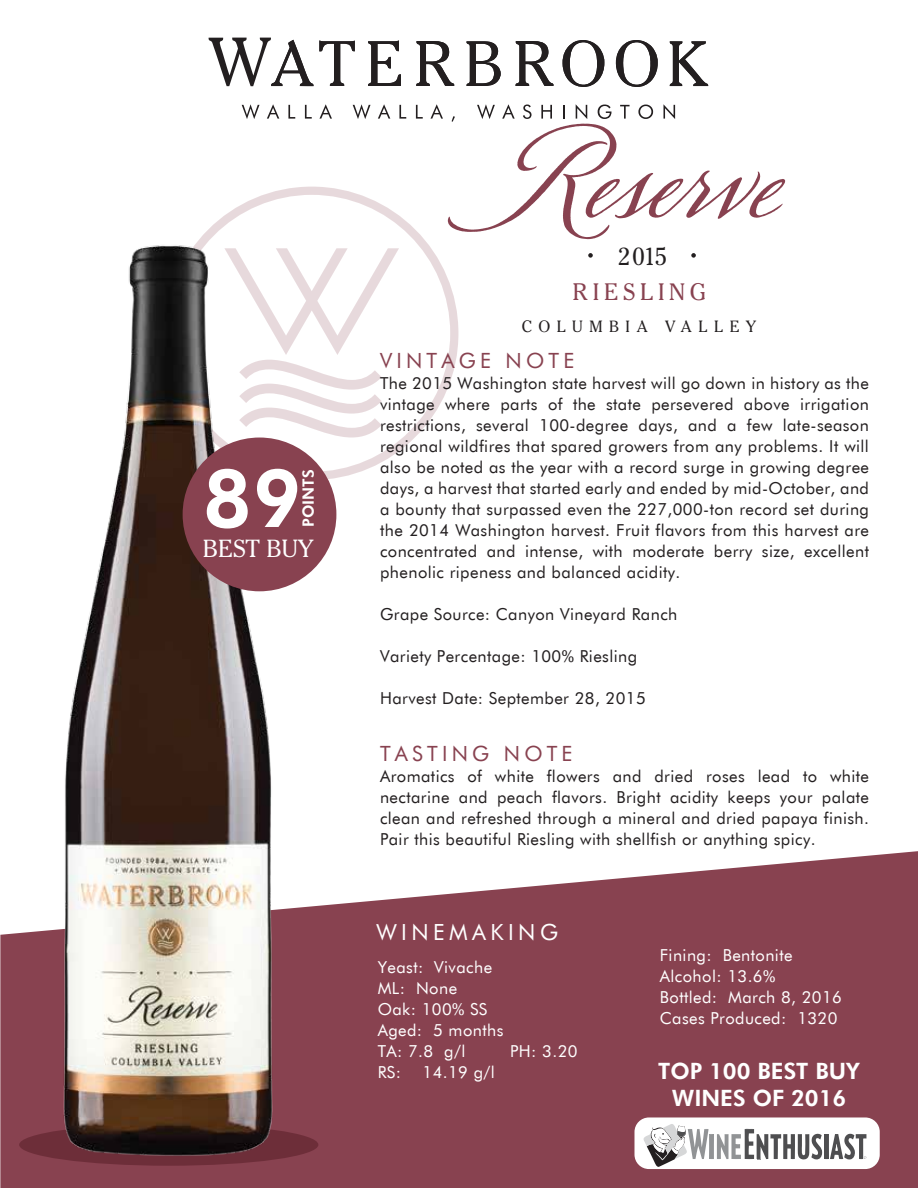
<style>
.page{position:relative;width:918px;height:1188px;background:#fff}
.page>*{position:absolute;margin:0;border:0;box-sizing:border-box;transform-origin:0 0}
.t1{font:800 80.7px "Futura BT";color:#fff}
.t2{font:24.9px "Cheltenham ITCBQ";letter-spacing:.02em;color:#fff}
.t3{font:24.6px "Cheltenham ITCBQ";color:#231f20}
.t4{font:23.85px "Cheltenham ITCBQ";letter-spacing:.2em;color:#884250}
.t5{font:800 22.5px/27px "Futura BT";color:#fff;text-align:center}
.t6{font:22.2px "Futura BT";letter-spacing:.2em;color:#fff}
.t7{font:21px "Futura BT";letter-spacing:.2em;color:#884250}
.t8{font:16.5px/21px "Futura BT";letter-spacing:.025em;color:#231f20;text-align:justify}
.t9{font:16.5px/21px "Futura BT";letter-spacing:.025em;color:#fff}
.t10{font:16.35px "Cheltenham ITCBQ";letter-spacing:.41em;color:#231f20}
.t11{font:800 15.6px "Futura BT";color:#fff}
</style>
<div class="page">
<svg style="left:0;top:851px;width:918px;height:337px;background:#945562"></svg>
<svg style="left:202px;top:187px;width:256px;height:293px"></svg>
<div style="left:24px;top:1108px;width:289px;height:58px;background:#884250;border-radius:50%"></div>
<div style="left:19px;top:1124px;width:299px;height:42px;background:#6d2e39;border-radius:50%"></div>
<img style="left:53px;top:236px;width:232px;height:933px">
<svg style="left:691px;top:253px;width:5px;height:5px"></svg>
<svg style="left:588px;top:253px;width:5px;height:5px"></svg>
<svg style="left:209px;top:38px;width:146px;height:48px"></svg>
<svg style="left:368px;top:40px;width:33px;height:46px"></svg>
<svg style="left:416px;top:41px;width:38px;height:45px"></svg>
<svg style="left:466px;top:41px;width:35px;height:45px"></svg>
<svg style="left:515px;top:41px;width:39px;height:45px"></svg>
<svg style="left:562px;top:40px;width:42px;height:47px"></svg>
<svg style="left:616px;top:40px;width:42px;height:47px"></svg>
<svg style="left:670px;top:41px;width:38px;height:45px"></svg>
<svg style="left:242px;top:104px;width:18px;height:15px"></svg>
<svg style="left:267px;top:104px;width:12px;height:15px"></svg>
<svg style="left:288px;top:105px;width:7px;height:14px"></svg>
<svg style="left:305px;top:105px;width:7px;height:14px"></svg>
<svg style="left:319px;top:104px;width:13px;height:15px"></svg>
<svg style="left:353px;top:104px;width:18px;height:15px"></svg>
<svg style="left:378px;top:104px;width:12px;height:15px"></svg>
<svg style="left:399px;top:105px;width:7px;height:14px"></svg>
<svg style="left:416px;top:105px;width:7px;height:14px"></svg>
<svg style="left:430px;top:104px;width:355px;height:135px"></svg>
<div style="left:183px;top:438px;width:153px;height:153px;background:#884250;border-radius:50%"></div>
<div style="left:634px;top:1117px;width:246px;height:52px;background:#fff;border-radius:14px"></div>
<svg style="left:644px;top:1124px;width:223px;height:43px"></svg>
<h1 class="t1" style="left:203px;top:449px;width:100px">89</h1>
<h2 class="t2" style="left:203px;top:534px;width:112px">BEST BUY</h2>
<p class="t11" style="left:299px;top:527px;width:59px;rotate:-90deg">POINTS</p>
<h3 class="t3" style="left:618px;top:242px;width:51px">2015</h3>
<h3 class="t4" style="left:573px;top:278px;width:135px">RIESLING</h3>
<p class="t10" style="left:522px;top:317px;width:235px">COLUMBIA VALLEY</p>
<p class="t7" style="left:380px;top:348px;width:196px">VINTAGE NOTE</p>
<p class="t8" style="left:380px;top:373px;width:491px">The 2015 Washington state harvest will go down in history as the vintage where parts of the state persevered above irrigation restrictions, several 100-degree days, and a few late-season regional wildfires that spared growers from any problems. It will also be noted as the year with a record surge in growing degree days, a harvest that started early and ended by mid-October, and a bounty that surpassed even the 227,000-ton record set during the 2014 Washington harvest. Fruit flavors from this harvest are concentrated and intense, with moderate berry size, excellent phenolic ripeness and balanced acidity.</p>
<p class="t8" style="left:380px;top:604px;width:299px">Grape Source: Canyon Vineyard Ranch</p>
<p class="t8" style="left:380px;top:646px;width:259px">Variety Percentage: 100% Riesling</p>
<p class="t8" style="left:380px;top:688px;width:267px">Harvest Date: September 28, 2015</p>
<p class="t7" style="left:380px;top:741px;width:194px">TASTING NOTE</p>
<p class="t8" style="left:380px;top:766px;width:490px">Aromatics of white flowers and dried roses lead to white nectarine and peach flavors. Bright acidity keeps your palate clean and refreshed through a mineral and dried papaya finish.<br>Pair this beautiful Riesling with shellfish or anything spicy.</p>
<h3 class="t6" style="left:376px;top:919px;width:183px">WINEMAKING</h3>
<p class="t9" style="left:378px;top:957px;width:127px">Yeast: Vivache<br>ML: None<br>Oak: 100% SS<br>Aged: 5 months<br>TA: 7.8 g/l</p>
<p class="t9" style="left:378px;top:1062px;width:25px">RS:</p>
<p class="t9" style="left:423px;top:1062px;width:74px">14.19 g/l</p>
<p class="t9" style="left:510px;top:1041px;width:69px">PH: 3.20</p>
<p class="t9" style="left:660px;top:944px;width:184px">Fining: Bentonite<br>Alcohol: 13.6%<br>Bottled: March 8, 2016<br>Cases Produced: 1320</p>
<h3 class="t5" style="left:658px;top:1057px;width:203px">TOP 100 BEST BUY<br>WINES OF 2016</h3>
</div>
